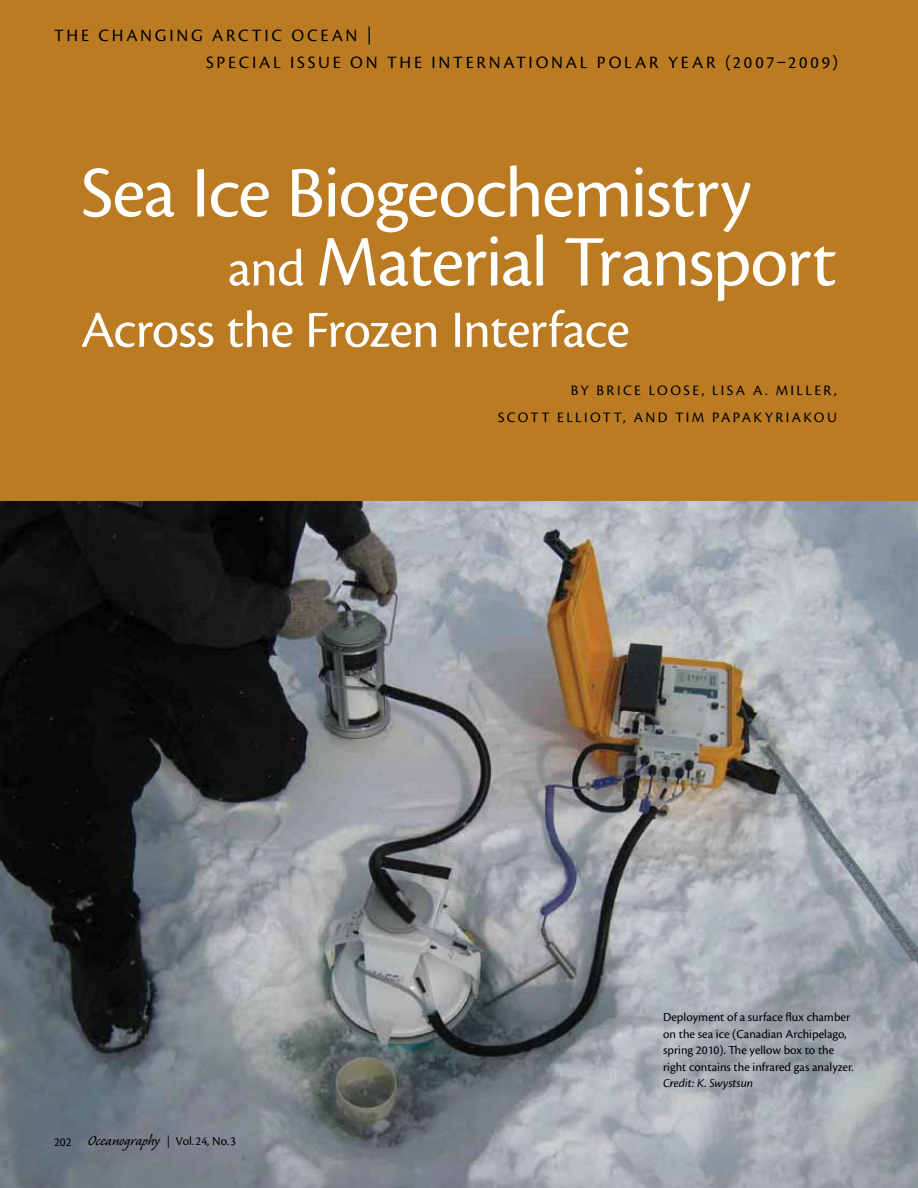
<style>
.page{position:relative;width:918px;height:1188px;background:#fff}
.page>*{position:absolute;margin:0;border:0;box-sizing:border-box;transform-origin:0 0}
.t1{font:75px/69px "Cronos Pro";letter-spacing:-.02em;color:#fff}
.t2{font:54px "Cronos Pro";letter-spacing:-.015em;color:#fff}
.t3{font:18px "Cronos Pro";letter-spacing:.155em;color:#000}
.t4{font:15px "Cronos Pro";letter-spacing:.16em;color:#000}
.t5{font:12.75px/16.5px "Cronos Pro";color:#000}
.t6{font:italic 12.75px "Cronos Pro";letter-spacing:-.005em;color:#000}
.s1{font-size:54px}
.s2{font-family:"Caliban";font-size:18px}
.s3{font-family:"Minion Pro"}
</style>
<div class="page">
<div style="left:0;top:0;width:918px;height:526px;background:#bb7b22"></div>
<img style="left:0;top:501px;width:918px;height:687px">
<h3 class="t3" style="left:54px;top:25px;width:196px">The Changing Arctic</h3>
<h3 class="t3" style="left:291px;top:25px;width:54px">Oc ean</h3>
<h3 class="t3" style="left:367px;top:24px;width:7px">|</h3>
<h3 class="t3" style="left:206px;top:52px;width:44px">Specia</h3>
<h3 class="t3" style="left:273px;top:52px;width:91px">l Issue on</h3>
<h3 class="t3" style="left:387px;top:52px;width:116px">the Int ernationa</h3>
<h3 class="t3" style="left:580px;top:52px;width:260px">l Po la r Yea r (2007–2009)</h3>
<h1 class="t1" style="left:228px;top:159px;width:610px;text-indent:-147px">Sea Ice Biogeochemistry <span class="s1">and</span> Material Transport</h1>
<h2 class="t2" style="left:81px;top:299px;width:550px">Across the Frozen Interface</h2>
<p class="t4" style="left:571px;top:382px;width:89px">By Bric e Loos</p>
<p class="t4" style="left:692px;top:382px;width:29px">e, Lisa</p>
<p class="t4" style="left:753px;top:382px;width:85px">A. Mi ller,</p>
<p class="t4" style="left:498px;top:409px;width:21px">Scott</p>
<p class="t4" style="left:557px;top:409px;width:38px">Elliott</p>
<p class="t4" style="left:623px;top:409px;width:215px">, an d Tim Pa pakyria kou</p>
<p class="t5" style="left:54px;top:1133px;width:183px">202 <span class="s2">Oceanography</span> <span class="s3">|</span> Vol.24, No.3</p>
<p class="t5" style="left:663px;top:1009px;width:192px">Deployment of a surface flux chamber on the sea ice (Canadian Archipelago, spring 2010). The yellow box to the right contains the infrared gas analyzer.</p>
<p class="t6" style="left:663px;top:1076px;width:92px">Credit: K. Swystsun</p>
</div>
